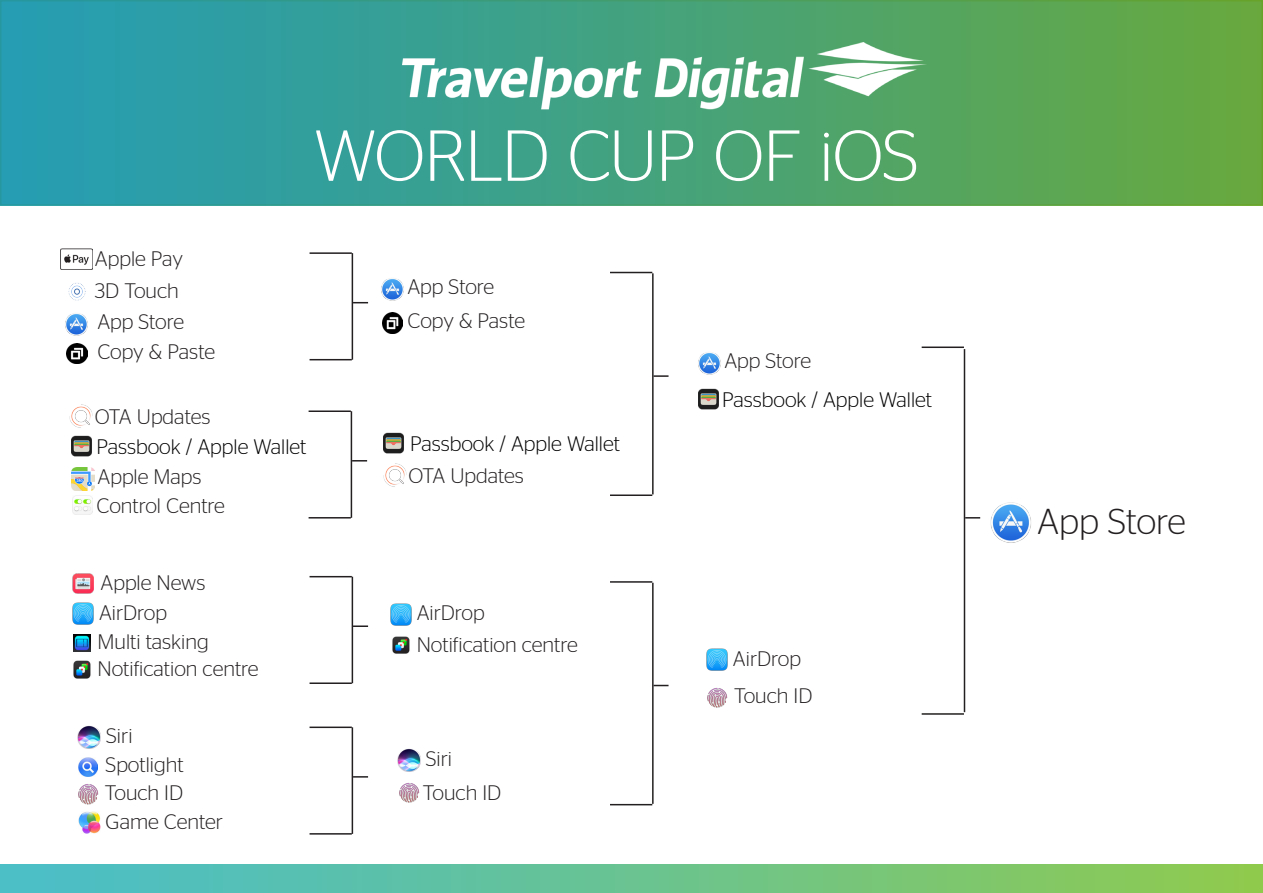
<style>
.page{position:relative;width:1263px;height:893px;background:#fff}
.page>*{position:absolute;margin:0;border:0;box-sizing:border-box;transform-origin:0 0}
.Airlines_Paragraph{font:300 72px "Stag Sans";letter-spacing:-.02em;color:#fff}
.t1{font:300 36px "Stag Sans";color:#231f20}
.t2{font:300 21px "Stag Sans";color:#231f20}
.t3{font:300 21px "Stag Sans";color:#000}
</style>
<div class="page">
<img style="left:71px;top:467px;width:24px;height:24px">
<img style="left:78px;top:726px;width:22px;height:23px">
<hr style="left:351px;top:411px;width:1px;height:107px;background:#231f20">
<hr style="left:309px;top:517px;width:42px;height:1px;background:#231f20">
<hr style="left:309px;top:410px;width:42px;height:2px;background:#231f20">
<svg style="left:352px;top:460px;width:15px;height:2px"></svg>
<div style="left:0;top:0;width:1263px;height:206px;background:linear-gradient(to right,#229cb8,#67a840)"></div>
<img style="left:403px;top:42px;width:523px;height:75px">
<img style="left:72px;top:602px;width:22px;height:23px">
<img style="left:78px;top:784px;width:21px;height:21px">
<img style="left:65px;top:313px;width:23px;height:23px">
<hr style="left:352px;top:253px;width:1px;height:107px;background:#231f20">
<hr style="left:310px;top:359px;width:42px;height:1px;background:#231f20">
<hr style="left:310px;top:252px;width:42px;height:2px;background:#231f20">
<svg style="left:353px;top:302px;width:15px;height:1px"></svg>
<hr style="left:352px;top:577px;width:1px;height:106px;background:#231f20">
<hr style="left:310px;top:682px;width:42px;height:2px;background:#231f20">
<hr style="left:310px;top:576px;width:42px;height:1px;background:#231f20">
<svg style="left:353px;top:625px;width:15px;height:2px"></svg>
<hr style="left:352px;top:727px;width:1px;height:107px;background:#231f20">
<hr style="left:310px;top:833px;width:42px;height:2px;background:#231f20">
<hr style="left:310px;top:727px;width:42px;height:1px;background:#231f20">
<svg style="left:353px;top:776px;width:15px;height:2px"></svg>
<div style="left:0;top:865px;width:1263px;height:28px;background:linear-gradient(to right,#47bdce,#8eca50)"></div>
<img style="left:381px;top:278px;width:23px;height:23px">
<img style="left:390px;top:603px;width:22px;height:23px">
<img style="left:397px;top:749px;width:23px;height:23px">
<img style="left:399px;top:783px;width:21px;height:20px">
<hr style="left:652px;top:273px;width:2px;height:221px;background:#231f20">
<hr style="left:610px;top:494px;width:42px;height:2px;background:#231f20">
<hr style="left:610px;top:272px;width:42px;height:1px;background:#231f20">
<svg style="left:653px;top:375px;width:15px;height:2px"></svg>
<img style="left:698px;top:352px;width:23px;height:23px">
<img style="left:706px;top:648px;width:22px;height:23px">
<hr style="left:652px;top:583px;width:2px;height:221px;background:#231f20">
<hr style="left:610px;top:804px;width:42px;height:1px;background:#231f20">
<hr style="left:610px;top:581px;width:42px;height:2px;background:#231f20">
<svg style="left:653px;top:685px;width:15px;height:1px"></svg>
<img style="left:707px;top:688px;width:21px;height:20px">
<img style="left:990px;top:502px;width:41px;height:41px">
<hr style="left:964px;top:349px;width:1px;height:363px;background:#231f20">
<hr style="left:922px;top:713px;width:42px;height:2px;background:#231f20">
<hr style="left:922px;top:347px;width:42px;height:1px;background:#231f20">
<svg style="left:965px;top:517px;width:15px;height:2px"></svg>
<img style="left:69px;top:404px;width:24px;height:24px">
<img style="left:73px;top:573px;width:20px;height:21px">
<img style="left:73px;top:634px;width:18px;height:18px">
<img style="left:73px;top:660px;width:18px;height:19px">
<img style="left:79px;top:757px;width:19px;height:20px">
<img style="left:79px;top:812px;width:22px;height:22px">
<img style="left:67px;top:343px;width:21px;height:21px">
<img style="left:382px;top:312px;width:21px;height:21px">
<img style="left:383px;top:463px;width:24px;height:24px">
<img style="left:392px;top:636px;width:18px;height:18px">
<img style="left:72px;top:435px;width:20px;height:22px">
<img style="left:383px;top:432px;width:21px;height:22px">
<img style="left:699px;top:388px;width:20px;height:22px">
<img style="left:69px;top:283px;width:17px;height:17px">
<img style="left:73px;top:495px;width:19px;height:20px">
<img style="left:61px;top:249px;width:31px;height:20px">
<p class="Airlines_Paragraph" style="left:314px;top:116px;width:606px">WORLD CUP OF iOS</p>
<p class="t2" style="left:95px;top:248px;width:90px">Apple Pay</p>
<p class="t2" style="left:95px;top:279px;width:85px">3D Touch</p>
<p class="t2" style="left:97px;top:310px;width:88px">App Store</p>
<p class="t2" style="left:97px;top:340px;width:119px">Copy &amp; Paste</p>
<p class="t2" style="left:95px;top:405px;width:117px">OTA Updates</p>
<p class="t3" style="left:96px;top:435px;width:211px">Passbook / Apple Wallet</p>
<p class="t2" style="left:98px;top:465px;width:105px">Apple Maps</p>
<p class="t2" style="left:96px;top:494px;width:130px">Control Centre</p>
<p class="t2" style="left:100px;top:571px;width:106px">Apple News</p>
<p class="t2" style="left:99px;top:601px;width:70px">AirDrop</p>
<p class="t2" style="left:98px;top:630px;width:113px">Multi tasking</p>
<p class="t2" style="left:98px;top:657px;width:163px">Notification centre</p>
<p class="t2" style="left:106px;top:724px;width:28px">Siri</p>
<p class="t2" style="left:106px;top:753px;width:79px">Spotlight</p>
<p class="t2" style="left:106px;top:810px;width:119px">Game Center</p>
<p class="t2" style="left:105px;top:781px;width:80px">Touch ID</p>
<p class="t2" style="left:407px;top:276px;width:88px">App Store</p>
<p class="t2" style="left:407px;top:309px;width:119px">Copy &amp; Paste</p>
<p class="t3" style="left:410px;top:432px;width:211px">Passbook / Apple Wallet</p>
<p class="t2" style="left:408px;top:464px;width:117px">OTA Updates</p>
<p class="t2" style="left:417px;top:601px;width:70px">AirDrop</p>
<p class="t2" style="left:417px;top:633px;width:163px">Notification centre</p>
<p class="t2" style="left:426px;top:747px;width:28px">Siri</p>
<p class="t2" style="left:423px;top:781px;width:80px">Touch ID</p>
<p class="t2" style="left:724px;top:349px;width:88px">App Store</p>
<p class="t3" style="left:722px;top:388px;width:211px">Passbook / Apple Wallet</p>
<p class="t2" style="left:733px;top:647px;width:70px">AirDrop</p>
<p class="t2" style="left:734px;top:684px;width:80px">Touch ID</p>
<p class="t1" style="left:1037px;top:501px;width:150px">App Store</p>
</div>
